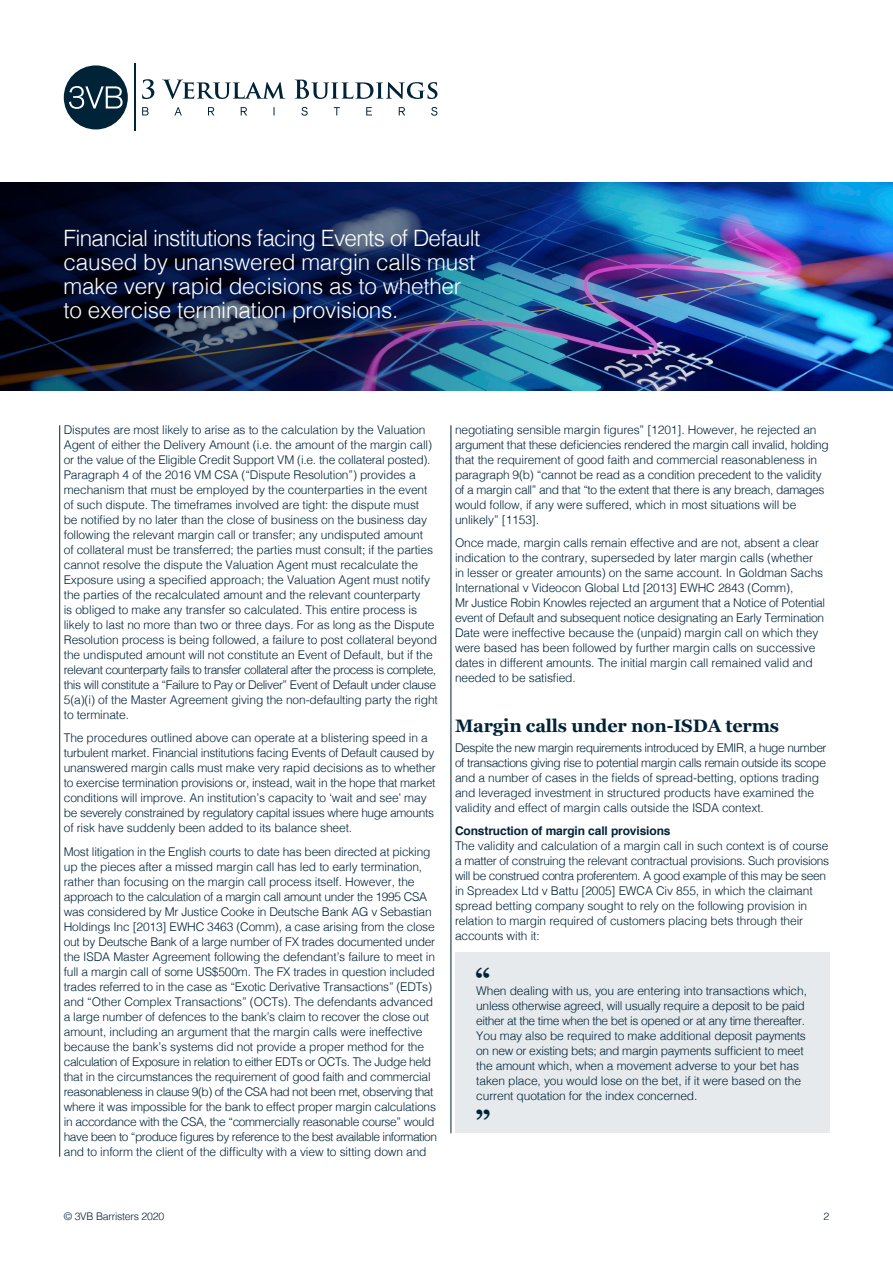
<style>
.page{position:relative;width:893px;height:1263px;background:#fff}
.page>*{position:absolute;margin:0;border:0;box-sizing:border-box;transform-origin:0 0}
.t1{font:700 30px "Georgia";color:#002338}
.t2{font:300 22.5px/24px "Helvetica";letter-spacing:-.01em;color:#fff}
.t3{font:700 18px "Georgia";letter-spacing:-.01em;color:#002338}
.t4{font:300 12px/15px "Helvetica";letter-spacing:-.01em;color:#002338}
.t5{font:300 10.5px "Helvetica";letter-spacing:-.02em;color:#002338}
.s1{font-weight:700}
</style>
<div class="page">
<div style="left:64px;top:65px;width:64px;height:64px;background:#002338;border-radius:50%"></div>
<hr style="left:134px;top:64px;width:2px;height:67px;background:#002338">
<svg style="left:142px;top:79px;width:295px;height:20px"></svg>
<svg style="left:142px;top:107px;width:295px;height:9px"></svg>
<svg style="left:69px;top:86px;width:54px;height:23px"></svg>
<img style="left:817px;top:183px;width:76px;height:207px">
<hr style="left:451px;top:425px;width:1px;height:708px;background:#002338">
<hr style="left:59px;top:425px;width:1px;height:732px;background:#002338">
<img style="left:0;top:183px;width:817px;height:207px">
<div style="left:455px;top:952px;width:374px;height:181px;background:#e6eaec"></div>
<p class="t2" style="left:64px;top:224px;width:418px">Financial institutions facing Events of Default caused by unanswered margin calls must make very rapid decisions as to whether to exercise termination provisions.</p>
<p class="t4" style="left:64px;top:421px;width:376px">Disputes are most likely to arise as to the calculation by the Valuation Agent of either the Delivery Amount (i.e. the amount of the margin call) or the value of the Eligible Credit Support VM (i.e. the collateral posted).<br>Paragraph 4 of the 2016 VM CSA (“Dispute Resolution”) provides a mechanism that must be employed by the counterparties in the event of such dispute. The timeframes involved are tight: the dispute must<br>be notified by no later than the close of business on the business day following the relevant margin call or transfer; any undisputed amount<br>of collateral must be transferred; the parties must consult; if the parties cannot resolve the dispute the Valuation Agent must recalculate the Exposure using a specified approach; the Valuation Agent must notify the parties of the recalculated amount and the relevant counterparty<br>is obliged to make any transfer so calculated. This entire process is likely to last no more than two or three days. For as long as the Dispute Resolution process is being followed, a failure to post collateral beyond the undisputed amount will not constitute an Event of Default, but if the relevant counterparty fails to transfer collateral after the process is complete, this will constitute a “Failure to Pay or Deliver” Event of Default under clause 5(a)(i) of the Master Agreement giving the non-defaulting party the right to terminate.</p>
<p class="t4" style="left:64px;top:730px;width:374px">The procedures outlined above can operate at a blistering speed in a turbulent market. Financial institutions facing Events of Default caused by unanswered margin calls must make very rapid decisions as to whether to exercise termination provisions or, instead, wait in the hope that market conditions will improve. An institution’s capacity to ‘wait and see’ may be severely constrained by regulatory capital issues where huge amounts of risk have suddenly been added to its balance sheet.</p>
<p class="t4" style="left:64px;top:843px;width:375px">Most litigation in the English courts to date has been directed at picking up the pieces after a missed margin call has led to early termination, rather than focusing on the margin call process itself. However, the approach to the calculation of a margin call amount under the 1995 CSA was considered by Mr Justice Cooke in Deutsche Bank AG v Sebastian Holdings Inc [2013] EWHC 3463 (Comm), a case arising from the close out by Deutsche Bank of a large number of FX trades documented under the ISDA Master Agreement following the defendant’s failure to meet in full a margin call of some US$500m. The FX trades in question included trades referred to in the case as “Exotic Derivative Transactions” (EDTs) and “Other Complex Transactions” (OCTs). The defendants advanced a large number of defences to the bank’s claim to recover the close out amount, including an argument that the margin calls were ineffective because the bank’s systems did not provide a proper method for the calculation of Exposure in relation to either EDTs or OCTs. The Judge held that in the circumstances the requirement of good faith and commercial reasonableness in clause 9(b) of the CSA had not been met, observing that where it was impossible for the bank to effect proper margin calculations in accordance with the CSA, the “commercially reasonable course” would have been to “produce figures by reference to the best available information and to inform the client of the difficulty with a view to sitting down and</p>
<p class="t4" style="left:455px;top:421px;width:375px">negotiating sensible margin figures” [1201]. However, he rejected an argument that these deficiencies rendered the margin call invalid, holding that the requirement of good faith and commercial reasonableness in paragraph 9(b) “cannot be read as a condition precedent to the validity of a margin call” and that “to the extent that there is any breach, damages would follow, if any were suffered, which in most situations will be unlikely” [1153].</p>
<p class="t4" style="left:455px;top:535px;width:372px">Once made, margin calls remain effective and are not, absent a clear indication to the contrary, superseded by later margin calls (whether<br>in lesser or greater amounts) on the same account. In Goldman Sachs International v Videocon Global Ltd [2013] EWHC 2843 (Comm),<br>Mr Justice Robin Knowles rejected an argument that a Notice of Potential event of Default and subsequent notice designating an Early Termination Date were ineffective because the (unpaid) margin call on which they were based has been followed by further margin calls on successive dates in different amounts. The initial margin call remained valid and needed to be satisfied.</p>
<p class="t3" style="left:455px;top:713px;width:326px">Margin calls under non-ISDA terms</p>
<p class="t4" style="left:455px;top:739px;width:373px">Despite the new margin requirements introduced by EMIR, a huge number of transactions giving rise to potential margin calls remain outside its scope and a number of cases in the fields of spread-betting, options trading and leveraged investment in structured products have examined the validity and effect of margin calls outside the ISDA context.</p>
<p class="t4" style="left:455px;top:822px;width:376px"><span class="s1">Construction of margin call provisions<br></span>The validity and calculation of a margin call in such context is of course a matter of construing the relevant contractual provisions. Such provisions will be construed contra proferentem. A good example of this may be seen in Spreadex Ltd v Battu [2005] EWCA Civ 855, in which the claimant spread betting company sought to rely on the following provision in relation to margin required of customers placing bets through their accounts with it:</p>
<p class="t1" style="left:475px;top:956px;width:17px">“</p>
<p class="t4" style="left:476px;top:982px;width:332px">When dealing with us, you are entering into transactions which, unless otherwise agreed, will usually require a deposit to be paid either at the time when the bet is opened or at any time thereafter.<br>You may also be required to make additional deposit payments on new or existing bets; and margin payments sufficient to meet the amount which, when a movement adverse to your bet has taken place, you would lose on the bet, if it were based on the current quotation for the index concerned.</p>
<p class="t1" style="left:475px;top:1098px;width:17px">”</p>
<p class="t5" style="left:64px;top:1207px;width:102px">© 3VB Barristers 2020</p>
<p class="t5" style="left:823px;top:1207px;width:7px">2</p>
</div>
